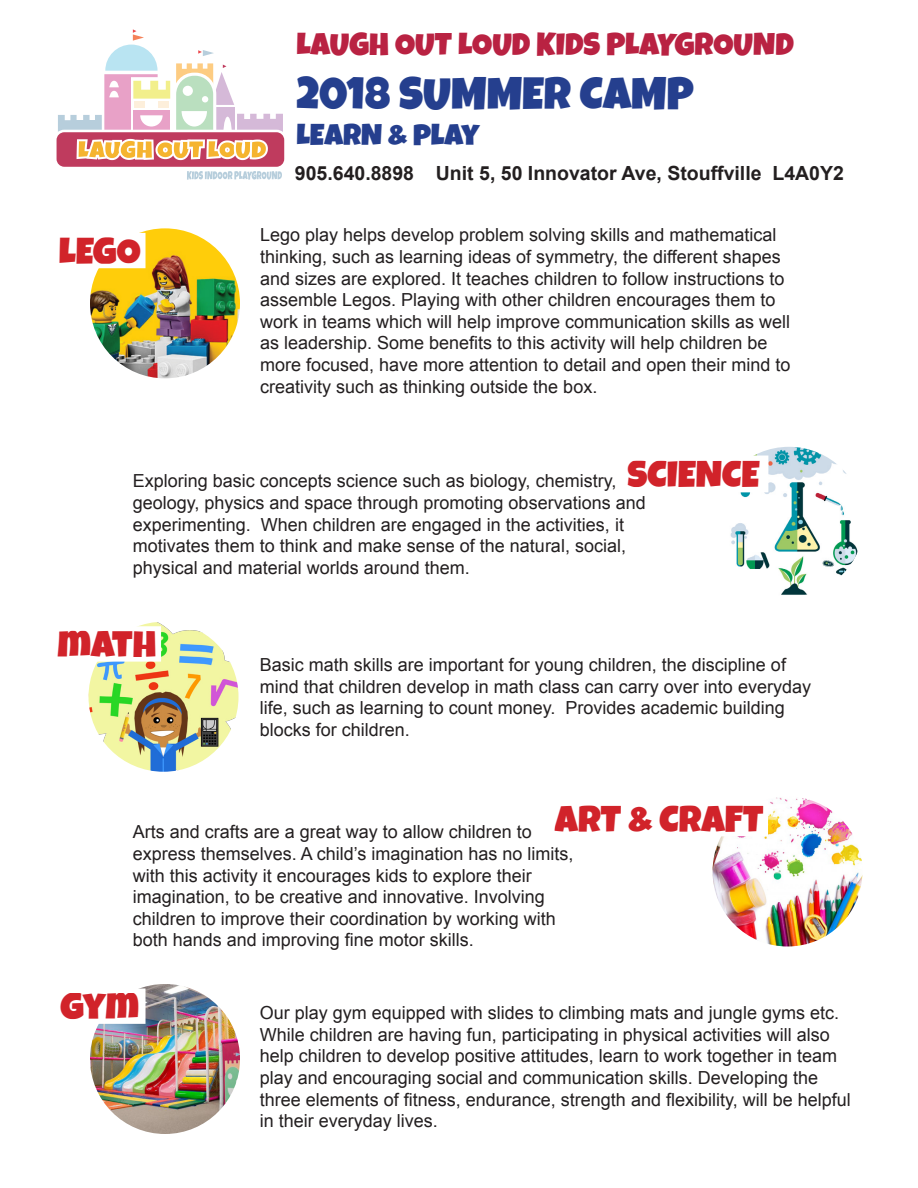
<style>
.page{position:relative;width:918px;height:1188px;background:#fff}
.page>*{position:absolute;margin:0;border:0;box-sizing:border-box;transform-origin:0 0}
.t1{font:45px "Luckiest Guy";color:#253f8e}
.t2{font:37.5px "Luckiest Guy";color:#d1232a}
.t3{font:31.5px "Luckiest Guy";color:#b92242}
.t4{font:30px "Luckiest Guy";color:#253f8e}
.t5{font:700 19.5px "Arial";color:#231f20}
.TEXT{font:18px/21.6px "Arial";color:#231f20}
</style>
<div class="page">
<svg style="left:187px;top:171px;width:95px;height:9px"></svg>
<div style="left:55px;top:131px;width:231px;height:37px;background:#bf3b5e;border-radius:9px"></div>
<div style="left:54px;top:130px;width:233px;height:39px;border:3px solid #fff;border-radius:9px"></div>
<svg style="left:58px;top:29px;width:225px;height:131px"></svg>
<img style="left:90px;top:228px;width:150px;height:150px;border-radius:75px">
<img style="left:714px;top:447px;width:150px;height:150px;border-radius:75px">
<img style="left:89px;top:622px;width:150px;height:150px;border-radius:75px">
<img style="left:713px;top:796px;width:150px;height:150px;border-radius:75px">
<img style="left:90px;top:984px;width:150px;height:150px;border-radius:75px">
<div style="left:56px;top:235px;width:87px;height:31px;background:#fff"></div>
<div style="left:55px;top:628px;width:104px;height:31px;background:#fff"></div>
<div style="left:552px;top:803px;width:214px;height:31px;background:#fff"></div>
<div style="left:56px;top:991px;width:87px;height:31px;background:#fff"></div>
<div style="left:621px;top:458px;width:145px;height:32px;background:#fff"></div>
<p class="t3" style="left:296px;top:23px;width:499px">LAUGH OUT LOUD KIDS PLAYGROUND</p>
<p class="t1" style="left:296px;top:64px;width:399px">2018 SUMMER CAMP</p>
<p class="t4" style="left:296px;top:115px;width:185px">LEARN &amp; PLAY</p>
<p class="t2" style="left:59px;top:226px;width:83px">LEGO</p>
<p class="t5" style="left:295px;top:160px;width:551px">905.640.8898 Unit 5, 50 Innovator Ave, Stouffville L4A0Y2</p>
<p class="TEXT" style="left:260px;top:225px;width:532px">Lego play helps develop problem solving skills and mathematical thinking, such as learning ideas of symmetry, the different shapes and sizes are explored. It teaches children to follow instructions to assemble Legos. Playing with other children encourages them to work in teams which will help improve communication skills as well as leadership. Some benefits to this activity will help children be more focused, have more attention to detail and open their mind to creativity such as thinking outside the box.</p>
<p class="t2" style="left:628px;top:450px;width:133px">SCIENCE</p>
<p class="TEXT" style="left:133px;top:470px;width:514px">Exploring basic concepts science such as biology, chemistry, geology, physics and space through promoting observations and experimenting. When children are engaged in the activities, it motivates them to think and make sense of the natural, social, physical and material worlds around them.</p>
<p class="t2" style="left:57px;top:620px;width:100px">MATH</p>
<p class="TEXT" style="left:260px;top:654px;width:553px">Basic math skills are important for young children, the discipline of mind that children develop in math class can carry over into everyday life, such as learning to count money. Provides academic building blocks for children.</p>
<p class="t2" style="left:555px;top:794px;width:210px">ART &amp; CRAFT</p>
<p class="TEXT" style="left:133px;top:821px;width:442px">Arts and crafts are a great way to allow children to express themselves. A child’s imagination has no limits, with this activity it encourages kids to explore their imagination, to be creative and innovative. Involving children to improve their coordination by working with both hands and improving fine motor skills.</p>
<p class="t2" style="left:60px;top:982px;width:80px">GYM</p>
<p class="TEXT" style="left:260px;top:1002px;width:581px">Our play gym equipped with slides to climbing mats and jungle gyms etc.</p>
<p class="TEXT" style="left:260px;top:1024px;width:592px">While children are having fun, participating in physical activities will also help children to develop positive attitudes, learn to work together in team play and encouraging social and communication skills. Developing the three elements of fitness, endurance, strength and flexibility, will be helpful in their everyday lives.</p>
</div>
